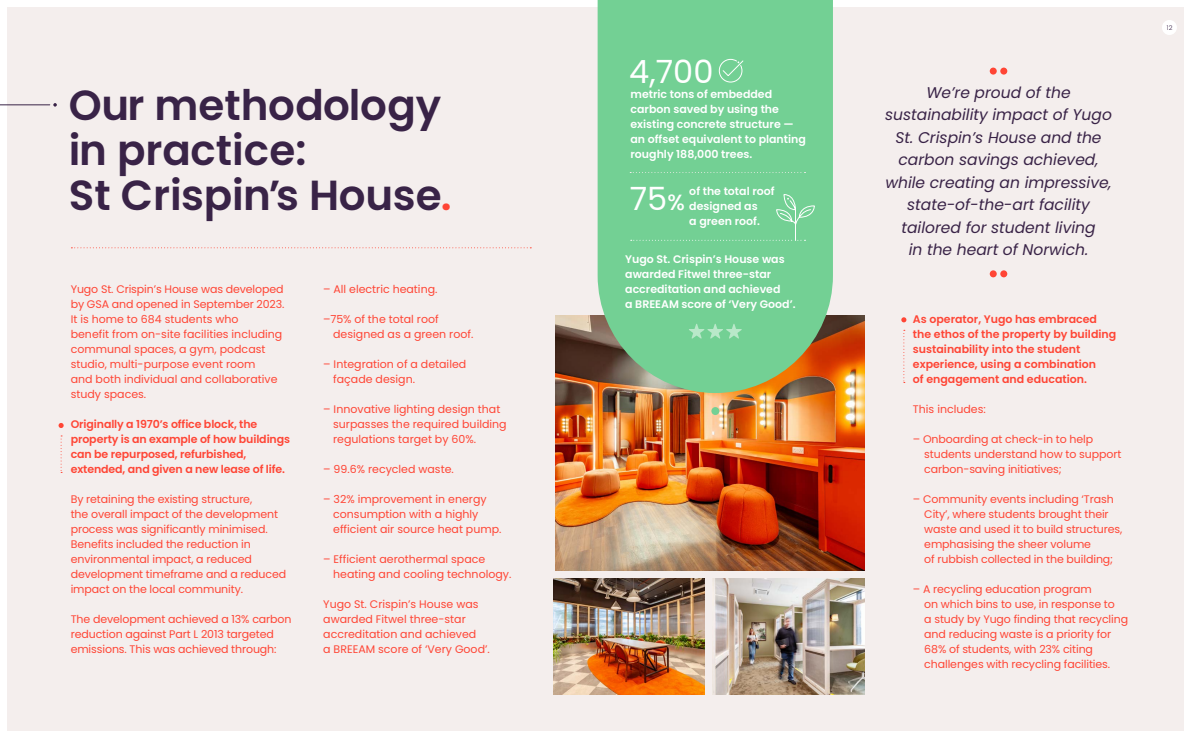
<style>
.page{position:relative;width:1191px;height:738px;background:#fff}
.page>*{position:absolute;margin:0;border:0;box-sizing:border-box;transform-origin:0 0}
.t1{font:600 42px/45px "Poppins";color:#392347}
.t2{font:32px "Poppins";color:#fff}
.t3{font:italic 15.5px/22.5px "Poppins";color:#392347;text-align:center}
.t4{font:11px/15px "Poppins";letter-spacing:-.01em;color:#ff4535}
.t5{font:600 11px/15px "Poppins";color:#ff4535}
.t6{font:600 11px/15px "Poppins";color:#fff}
.t7{font:300 6.5px "Poppins";color:#392347}
.s1{color:#ff4535}
.s2{font-weight:500;font-size:22px}
</style>
<div class="page">
<div style="left:7px;top:7px;width:1176px;height:723px;background:#f4eeed"></div>
<div style="left:1161px;top:20px;width:15px;height:15px;background:#fff;border-radius:50%"></div>
<svg style="left:61px;top:435px;width:1px;height:37px"></svg>
<svg style="left:59px;top:423px;width:5px;height:4px"></svg>
<svg style="left:903px;top:329px;width:2px;height:53px"></svg>
<svg style="left:901px;top:317px;width:5px;height:5px"></svg>
<img style="left:555px;top:315px;width:309px;height:255px">
<svg style="left:597px;top:0;width:236px;height:392px;background:#77c88e"></svg>
<svg style="left:630px;top:172px;width:175px;height:1px"></svg>
<div style="left:989px;top:68px;width:7px;height:7px;background:#ff4535;border-radius:50%"></div>
<div style="left:1000px;top:68px;width:7px;height:7px;background:#ff4535;border-radius:50%"></div>
<div style="left:989px;top:270px;width:7px;height:7px;background:#ff4535;border-radius:50%"></div>
<div style="left:1000px;top:270px;width:7px;height:7px;background:#ff4535;border-radius:50%"></div>
<img style="left:713px;top:578px;width:151px;height:116px">
<img style="left:553px;top:578px;width:152px;height:116px">
<svg style="left:688px;top:323px;width:54px;height:15px"></svg>
<div style="left:631px;top:194px;width:184px;height:47px;background:#73d094"></div>
<svg style="left:719px;top:59px;width:24px;height:23px"></svg>
<hr style="left:0;top:104px;width:50px;height:1px;background:#392347">
<svg style="left:53px;top:103px;width:4px;height:3px"></svg>
<svg style="left:71px;top:247px;width:460px;height:1px"></svg>
<div style="left:711px;top:407px;width:8px;height:7px;background:#73d094;border-radius:50%"></div>
<h1 class="t1" style="left:69px;top:83px;width:384px">Our methodology in practice:<br>St Crispin’s House<span class="s1">.</span></h1>
<p class="t4" style="left:71px;top:281px;width:215px">Yugo St. Crispin’s House was developed by GSA and opened in September 2023.<br>It is home to 684 students who<br>benefit from on-site facilities including communal spaces, a gym, podcast studio, multi-purpose event room<br>and both individual and collaborative study spaces.</p>
<p class="t5" style="left:71px;top:416px;width:221px">Originally a 1970’s office block, the property is an example of how buildings can be repurposed, refurbished, extended, and given a new lease of life.</p>
<p class="t4" style="left:71px;top:491px;width:217px">By retaining the existing structure,<br>the overall impact of the development process was significantly minimised.<br>Benefits included the reduction in environmental impact, a reduced development timeframe and a reduced impact on the local community.</p>
<p class="t4" style="left:71px;top:611px;width:222px">The development achieved a 13% carbon reduction against Part L 2013 targeted emissions. This was achieved through:</p>
<p class="t4" style="left:323px;top:281px;width:116px">– All electric heating.</p>
<p class="t4" style="left:333px;top:311px;width:142px;text-indent:-10px">–75% of the total roof designed as a green roof.</p>
<p class="t4" style="left:333px;top:356px;width:135px;text-indent:-10px">– Integration of a detailed façade design.</p>
<p class="t4" style="left:333px;top:401px;width:175px;text-indent:-10px">– Innovative lighting design that surpasses the required building regulations target by 60%.</p>
<p class="t4" style="left:323px;top:461px;width:132px">– 99.6% recycled waste.</p>
<p class="t4" style="left:333px;top:491px;width:170px;text-indent:-10px">– 32% improvement in energy consumption with a highly efficient air source heat pump.</p>
<p class="t4" style="left:333px;top:551px;width:180px;text-indent:-10px">– Efficient aerothermal space heating and cooling technology.</p>
<p class="t4" style="left:323px;top:596px;width:168px">Yugo St. Crispin’s House was awarded Fitwel three-star accreditation and achieved<br>a BREEAM score of ‘Very Good’.</p>
<h2 class="t2" style="left:629px;top:53px;width:86px">4,700</h2>
<p class="t6" style="left:630px;top:86px;width:177px">metric tons of embedded carbon saved by using the existing concrete structure — an offset equivalent to planting roughly 188,000 trees.</p>
<h2 class="t2" style="left:630px;top:180px;width:57px">75<span class="s2">%</span></h2>
<p class="t6" style="left:689px;top:184px;width:87px">of the total roof designed as<br>a green roof.</p>
<p class="t6" style="left:625px;top:251px;width:172px">Yugo St. Crispin’s House was awarded Fitwel three-star accreditation and achieved<br>a BREEAM score of ‘Very Good’.</p>
<h3 class="t3" style="left:885px;top:81px;width:228px">We’re proud of the sustainability impact of Yugo<br>St. Crispin’s House and the carbon savings achieved, while creating an impressive, state-of-the-art facility tailored for student living<br>in the heart of Norwich.</h3>
<p class="t5" style="left:913px;top:311px;width:205px">As operator, Yugo has embraced the ethos of the property by building sustainability into the student experience, using a combination<br>of engagement and education.</p>
<p class="t4" style="left:913px;top:401px;width:74px">This includes:</p>
<p class="t4" style="left:924px;top:431px;width:198px;text-indent:-11px">– Onboarding at check-in to help students understand how to support carbon-saving initiatives;</p>
<p class="t4" style="left:924px;top:491px;width:200px;text-indent:-11px">– Community events including ‘Trash City’, where students brought their waste and used it to build structures, emphasising the sheer volume<br>of rubbish collected in the building;</p>
<p class="t4" style="left:924px;top:581px;width:205px;text-indent:-11px">– A recycling education program<br>on which bins to use, in response to<br>a study by Yugo finding that recycling and reducing waste is a priority for 68% of students, with 23% citing challenges with recycling facilities.</p>
<p class="t7" style="left:1166px;top:24px;width:7px">12</p>
</div>
